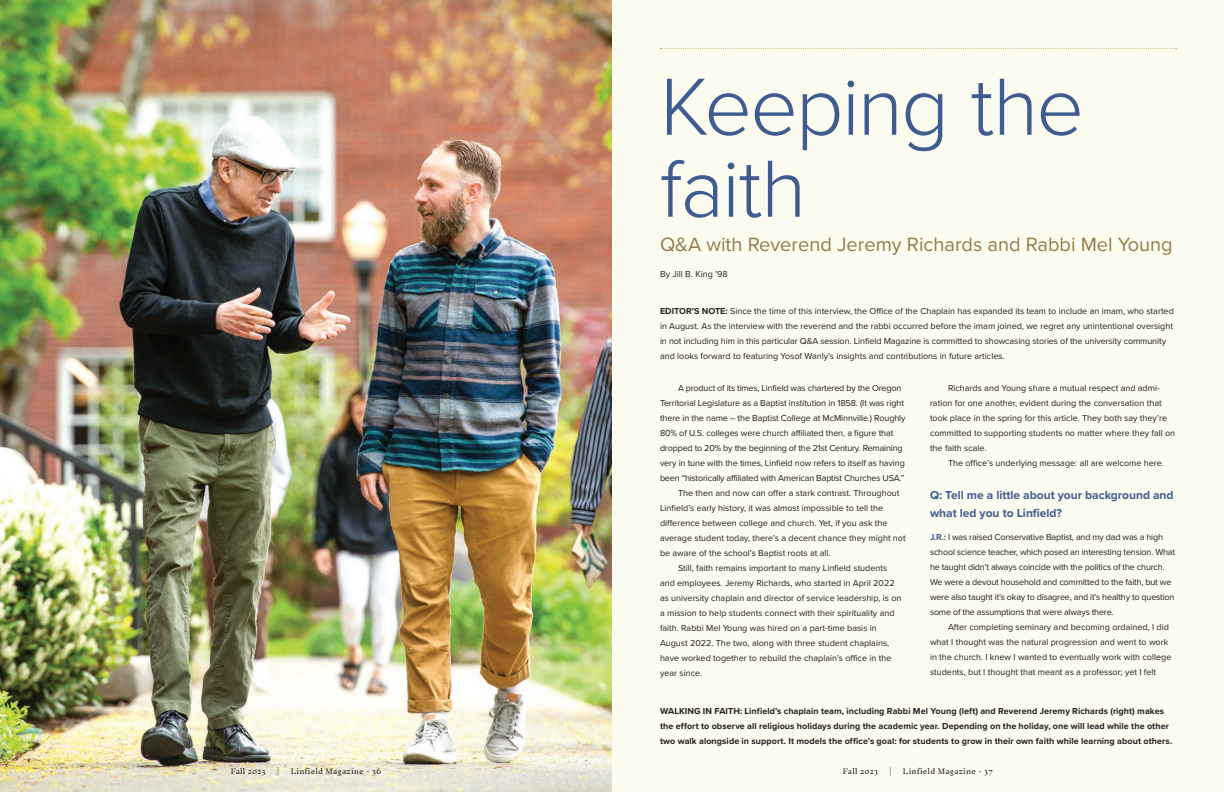
<style>
.page{position:relative;width:1224px;height:792px;background:#fcfbf0}
.page>*{position:absolute;margin:0;border:0;box-sizing:border-box;transform-origin:0 0}
.t1{font:300 84px/82px "Proxima Nova";letter-spacing:-.025em;color:#3f5c91}
.t2{font:20px "Proxima Nova";color:#937c4d}
.t3{font:700 12px/18px "Proxima Nova";color:#3f5c91}
.t4{font:9px/15px "Proxima Nova";color:#231f20}
.t5{font:9px/15px "Proxima Nova";letter-spacing:-.02em;color:#231f20}
.t6{font:700 9px/15px "Proxima Nova";letter-spacing:.01em;color:#231f20}
.t7{font:300 7px "Inknut Antiqua";letter-spacing:.03em;color:#231f20}
.s1{font-weight:700}
.s2{font-weight:700;color:#3f5c91}
</style>
<div class="page">
<img style="left:0;top:0;width:612px;height:792px">
<svg style="left:660px;top:48px;width:516px;height:1px"></svg>
<h1 class="t1" style="left:660px;top:61px;width:425px">Keeping the faith</h1>
<h2 class="t2" style="left:660px;top:229px;width:514px">Q&amp;A with Reverend Jeremy Richards and Rabbi Mel Young</h2>
<p class="t4" style="left:660px;top:266px;width:69px">By Jill B. King ’98</p>
<p class="t4" style="left:660px;top:303px;width:515px"><span class="s1">EDITOR’S NOTE:</span> Since the time of this interview, the Office of the Chaplain has expanded its team to include an imam, who started in August. As the interview with the reverend and the rabbi occurred before the imam joined, we regret any unintentional oversight in not including him in this particular Q&amp;A session. Linfield Magazine is committed to showcasing stories of the university community and looks forward to featuring Yosof Wanly’s insights and contributions in future articles.</p>
<p class="t5" style="left:678px;top:380px;width:225px">A product of its times, Linfield was chartered by the Oregon</p>
<p class="t4" style="left:660px;top:395px;width:246px">Territorial Legislature as a Baptist institution in 1858. (It was right</p>
<p class="t4" style="left:660px;top:410px;width:247px">there in the name – the Baptist College at McMinnville.) Roughly</p>
<p class="t4" style="left:660px;top:425px;width:235px">80% of U.S. colleges were church affiliated then, a figure that</p>
<p class="t5" style="left:660px;top:440px;width:244px">dropped to 20% by the beginning of the 21st Century. Remaining</p>
<p class="t4" style="left:660px;top:455px;width:246px">very in tune with the times, Linfield now refers to itself as having</p>
<p class="t5" style="left:660px;top:470px;width:246px">been “historically affiliated with American Baptist Churches USA.”</p>
<p class="t4" style="left:678px;top:485px;width:223px">The then and now can offer a stark contrast. Throughout</p>
<p class="t4" style="left:660px;top:500px;width:225px">Linfield’s early history, it was almost impossible to tell the</p>
<p class="t4" style="left:660px;top:515px;width:229px">difference between college and church. Yet, if you ask the</p>
<p class="t4" style="left:660px;top:530px;width:247px">average student today, there’s a decent chance they might not</p>
<p class="t4" style="left:660px;top:545px;width:172px">be aware of the school’s Baptist roots at all.</p>
<p class="t4" style="left:678px;top:560px;width:211px">Still, faith remains important to many Linfield students</p>
<p class="t4" style="left:660px;top:575px;width:236px">and employees. Jeremy Richards, who started in April 2022</p>
<p class="t4" style="left:660px;top:590px;width:243px">as university chaplain and director of service leadership, is on</p>
<p class="t4" style="left:660px;top:605px;width:236px">a mission to help students connect with their spirituality and</p>
<p class="t4" style="left:660px;top:620px;width:218px">faith. Rabbi Mel Young was hired on a part-time basis in</p>
<p class="t4" style="left:660px;top:635px;width:231px">August 2022. The two, along with three student chaplains,</p>
<p class="t4" style="left:660px;top:650px;width:233px">have worked together to rebuild the chaplain’s office in the</p>
<p class="t4" style="left:660px;top:665px;width:44px">year since.</p>
<p class="t4" style="left:930px;top:380px;width:247px;text-indent:18px">Richards and Young share a mutual respect and admi&shy;ration for one another, evident during the conversation that took place in the spring for this article. They both say they’re committed to supporting students no matter where they fall on the faith scale.</p>
<p class="t4" style="left:948px;top:455px;width:217px">The office’s underlying message: all are welcome here.</p>
<h3 class="t3" style="left:930px;top:486px;width:245px">Q: Tell me a little about your background and what led you to Linfield?</h3>
<p class="t5" style="left:930px;top:529px;width:247px"><span class="s2">J.R.:</span> I was raised Conservative Baptist, and my dad was a high school science teacher, which posed an interesting tension. What he taught didn’t always coincide with the politics of the church.<br>We were a devout household and committed to the faith, but we were also taught it’s okay to disagree, and it’s healthy to question some of the assumptions that were always there.</p>
<p class="t4" style="left:930px;top:619px;width:243px;text-indent:18px">After completing seminary and becoming ordained, I did what I thought was the natural progression and went to work in the church. I knew I wanted to eventually work with college students, but I thought that meant as a professor; yet I felt</p>
<p class="t6" style="left:660px;top:703px;width:514px">WALKING IN FAITH: Linfield’s chaplain team, including Rabbi Mel Young (left) and Reverend Jeremy Richards (right) makes the effort to observe all religious holidays during the academic year. Depending on the holiday, one will lead while the other two walk alongside in support. It models the office’s goal: for students to grow in their own faith while learning about others.</p>
<p class="t7" style="left:231px;top:767px;width:37px">Fall 2023</p>
<p class="t7" style="left:277px;top:767px;width:4px">|</p>
<p class="t7" style="left:291px;top:767px;width:92px">Linfield Magazine - 36</p>
<p class="t7" style="left:843px;top:767px;width:37px">Fall 2023</p>
<p class="t7" style="left:889px;top:767px;width:4px">|</p>
<p class="t7" style="left:903px;top:767px;width:92px">Linfield Magazine - 37</p>
</div>
